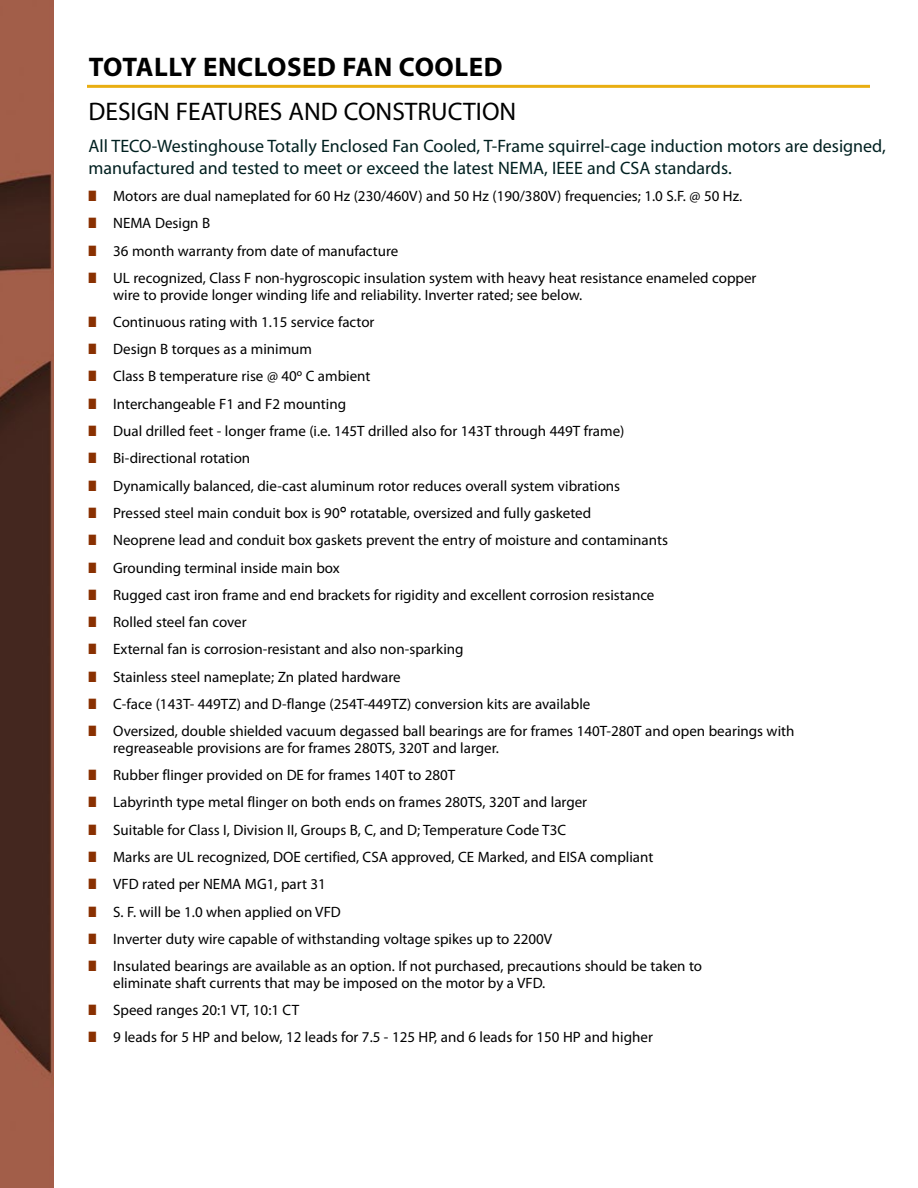
<style>
.page{position:relative;width:918px;height:1188px;background:#fff}
.page>*{position:absolute;margin:0;border:0;box-sizing:border-box;transform-origin:0 0}
.t1{font:700 27px "Myriad Pro";letter-spacing:.02em;color:#000}
.t2{font:25.5px "Myriad Pro";color:#000}
.t3{font:18px/21.6px "Myriad Pro";color:#002020}
.t4{font:15px/16.5px "Myriad Pro";color:#000}
.s1{color:#893001}
.s2{font-family:"Tahoma"}
</style>
<div class="page">
<hr style="left:87px;top:85px;width:783px;height:3px;background:#e9ae11">
<img style="left:0;top:0;width:54px;height:1188px">
<h1 class="t1" style="left:89px;top:49px;width:415px">TOTALLY ENCLOSED FAN COOLED</h1>
<h2 class="t2" style="left:88px;top:96px;width:429px">DESIGN FEATURES AND CONSTRUCTION</h2>
<p class="t3" style="left:88px;top:135px;width:799px">All TECO-Westinghouse Totally Enclosed Fan Cooled, T-Frame squirrel-cage induction motors are designed, manufactured and tested to meet or exceed the latest NEMA, IEEE and CSA standards.</p>
<p class="t4" style="left:88px;top:188px;width:655px"><span class="s1">■</span> Motors are dual nameplated for 60 Hz (230/460V) and 50 Hz (190/380V) frequencies; 1.0 S.F. @ 50 Hz.</p>
<p class="t4" style="left:88px;top:215px;width:123px"><span class="s1">■</span> NEMA Design B</p>
<p class="t4" style="left:88px;top:242px;width:311px"><span class="s1">■</span> 36 month warranty from date of manufacture</p>
<p class="t4" style="left:113px;top:270px;width:645px;text-indent:-25px"><span class="s1">■</span> UL recognized, Class F non-hygroscopic insulation system with heavy heat resistance enameled copper wire to provide longer winding life and reliability. Inverter rated; see below.</p>
<p class="t4" style="left:88px;top:313px;width:288px"><span class="s1">■</span> Continuous rating with 1.15 service factor</p>
<p class="t4" style="left:88px;top:341px;width:225px"><span class="s1">■</span> Design B torques as a minimum</p>
<p class="t4" style="left:88px;top:368px;width:284px"><span class="s1">■</span> Class B temperature rise @ 40o C ambient</p>
<p class="t4" style="left:88px;top:395px;width:259px"><span class="s1">■</span> Interchangeable F1 and F2 mounting</p>
<p class="t4" style="left:88px;top:423px;width:537px"><span class="s1">■</span> Dual drilled feet - longer frame (i.e. 145T drilled also for 143T through 449T frame)</p>
<p class="t4" style="left:88px;top:450px;width:163px"><span class="s1">■</span> Bi-directional rotation</p>
<p class="t4" style="left:88px;top:477px;width:533px"><span class="s1">■</span> Dynamically balanced, die-cast aluminum rotor reduces overall system vibrations</p>
<p class="t4" style="left:88px;top:504px;width:504px"><span class="s1">■</span> Pressed steel main conduit box is 90<span class="s2">°</span> rotatable, oversized and fully gasketed</p>
<p class="t4" style="left:88px;top:532px;width:581px"><span class="s1">■</span> Neoprene lead and conduit box gaskets prevent the entry of moisture and contaminants</p>
<p class="t4" style="left:88px;top:559px;width:253px"><span class="s1">■</span> Grounding terminal inside main box</p>
<p class="t4" style="left:88px;top:586px;width:567px"><span class="s1">■</span> Rugged cast iron frame and end brackets for rigidity and excellent corrosion resistance</p>
<p class="t4" style="left:88px;top:614px;width:160px"><span class="s1">■</span> Rolled steel fan cover</p>
<p class="t4" style="left:88px;top:641px;width:377px"><span class="s1">■</span> External fan is corrosion-resistant and also non-sparking</p>
<p class="t4" style="left:88px;top:668px;width:314px"><span class="s1">■</span> Stainless steel nameplate; Zn plated hardware</p>
<p class="t4" style="left:88px;top:696px;width:503px"><span class="s1">■</span> C-face (143T- 449TZ) and D-flange (254T-449TZ) conversion kits are available</p>
<p class="t4" style="left:113px;top:723px;width:683px;text-indent:-25px"><span class="s1">■</span> Oversized, double shielded vacuum degassed ball bearings are for frames 140T-280T and open bearings with regreaseable provisions are for frames 280TS, 320T and larger.</p>
<p class="t4" style="left:88px;top:767px;width:368px"><span class="s1">■</span> Rubber flinger provided on DE for frames 140T to 280T</p>
<p class="t4" style="left:88px;top:794px;width:500px"><span class="s1">■</span> Labyrinth type metal flinger on both ends on frames 280TS, 320T and larger</p>
<p class="t4" style="left:88px;top:821px;width:479px"><span class="s1">■</span> Suitable for Class I, Division II, Groups B, C, and D; Temperature Code T3C</p>
<p class="t4" style="left:88px;top:849px;width:566px"><span class="s1">■</span> Marks are UL recognized, DOE certified, CSA approved, CE Marked, and EISA compliant</p>
<p class="t4" style="left:88px;top:876px;width:239px"><span class="s1">■</span> VFD rated per NEMA MG1, part 31</p>
<p class="t4" style="left:88px;top:903px;width:254px"><span class="s1">■</span> S. F. will be 1.0 when applied on VFD</p>
<p class="t4" style="left:88px;top:930px;width:465px"><span class="s1">■</span> Inverter duty wire capable of withstanding voltage spikes up to 2200V</p>
<p class="t4" style="left:113px;top:958px;width:590px;text-indent:-25px"><span class="s1">■</span> Insulated bearings are available as an option. If not purchased, precautions should be taken to eliminate shaft currents that may be imposed on the motor by a VFD.</p>
<p class="t4" style="left:88px;top:1002px;width:212px"><span class="s1">■</span> Speed ranges 20:1 VT, 10:1 CT</p>
<p class="t4" style="left:88px;top:1029px;width:566px"><span class="s1">■</span> 9 leads for 5 HP and below, 12 leads for 7.5 - 125 HP, and 6 leads for 150 HP and higher</p>
</div>
